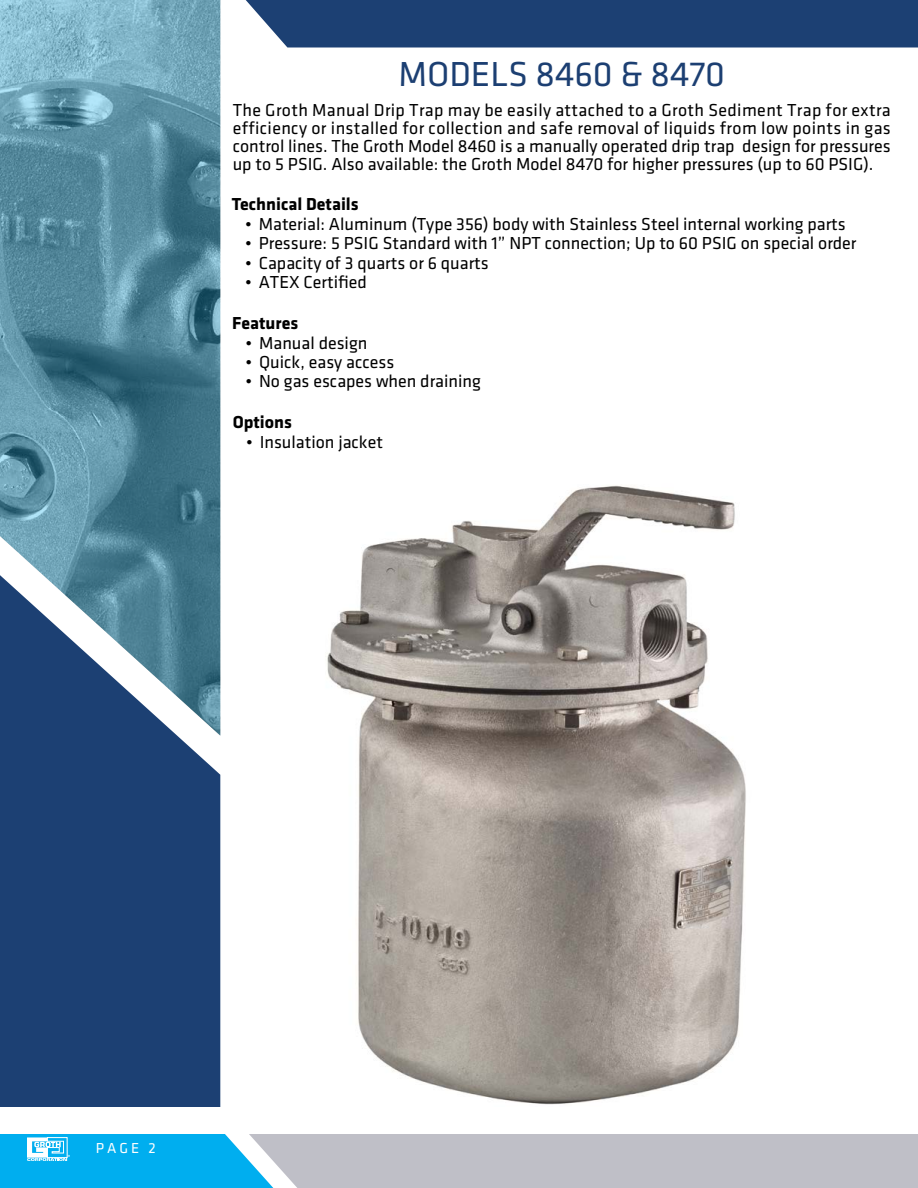
<style>
.page{position:relative;width:918px;height:1188px;background:#fff}
.page>*{position:absolute;margin:0;border:0;box-sizing:border-box;transform-origin:0 0}
.t1{font:36px "Klavika";color:#1c3f72}
.t2{font:18px/18px "Klavika";color:#000;text-align:justify}
.t3{font:700 18px "Klavika";color:#000}
.t4{font:15px "Klavika";color:#fff}
</style>
<div class="page">
<div style="left:0;top:736px;width:220px;height:371px;background:#1c4073"></div>
<svg style="left:0;top:1134px;width:918px;height:54px;background:#8fbcd3"></svg>
<div style="left:246px;top:0;width:672px;height:47px;background:#1c4073"></div>
<img style="left:327px;top:485px;width:419px;height:620px">
<svg style="left:0;top:0;width:220px;height:736px;background:#5c8ba1"></svg>
<h1 class="t1" style="left:398px;top:56px;width:328px">MODELS 8460 &amp; 8470</h1>
<p class="t2" style="left:233px;top:101px;width:660px">The Groth Manual Drip Trap may be easily attached to a Groth Sediment Trap for extra efficiency or installed for collection and safe removal of liquids from low points in gas control lines. The Groth Model 8460 is a manually operated drip trap design for pressures up to 5 PSIG. Also available: the Groth Model 8470 for higher pressures (up to 60 PSIG).</p>
<p class="t3" style="left:232px;top:195px;width:128px">Technical Details</p>
<p class="t2" style="left:245px;top:215px;width:602px">• Material: Aluminum (Type 356) body with Stainless Steel internal working parts</p>
<p class="t2" style="left:245px;top:235px;width:613px">• Pressure: 5 PSIG Standard with 1” NPT connection; Up to 60 PSIG on special order</p>
<p class="t2" style="left:245px;top:254px;width:245px">• Capacity of 3 quarts or 6 quarts</p>
<p class="t2" style="left:245px;top:274px;width:123px">• ATEX Certified</p>
<p class="t3" style="left:232px;top:313px;width:68px">Features</p>
<p class="t2" style="left:246px;top:334px;width:123px">• Manual design</p>
<p class="t2" style="left:246px;top:353px;width:150px">• Quick, easy access</p>
<p class="t2" style="left:246px;top:373px;width:237px">• No gas escapes when draining</p>
<p class="t3" style="left:233px;top:412px;width:61px">Options</p>
<p class="t2" style="left:246px;top:433px;width:138px">• Insulation jacket</p>
<p class="t4" style="left:96px;top:1140px;width:61px">PAGE 2</p>
</div>
